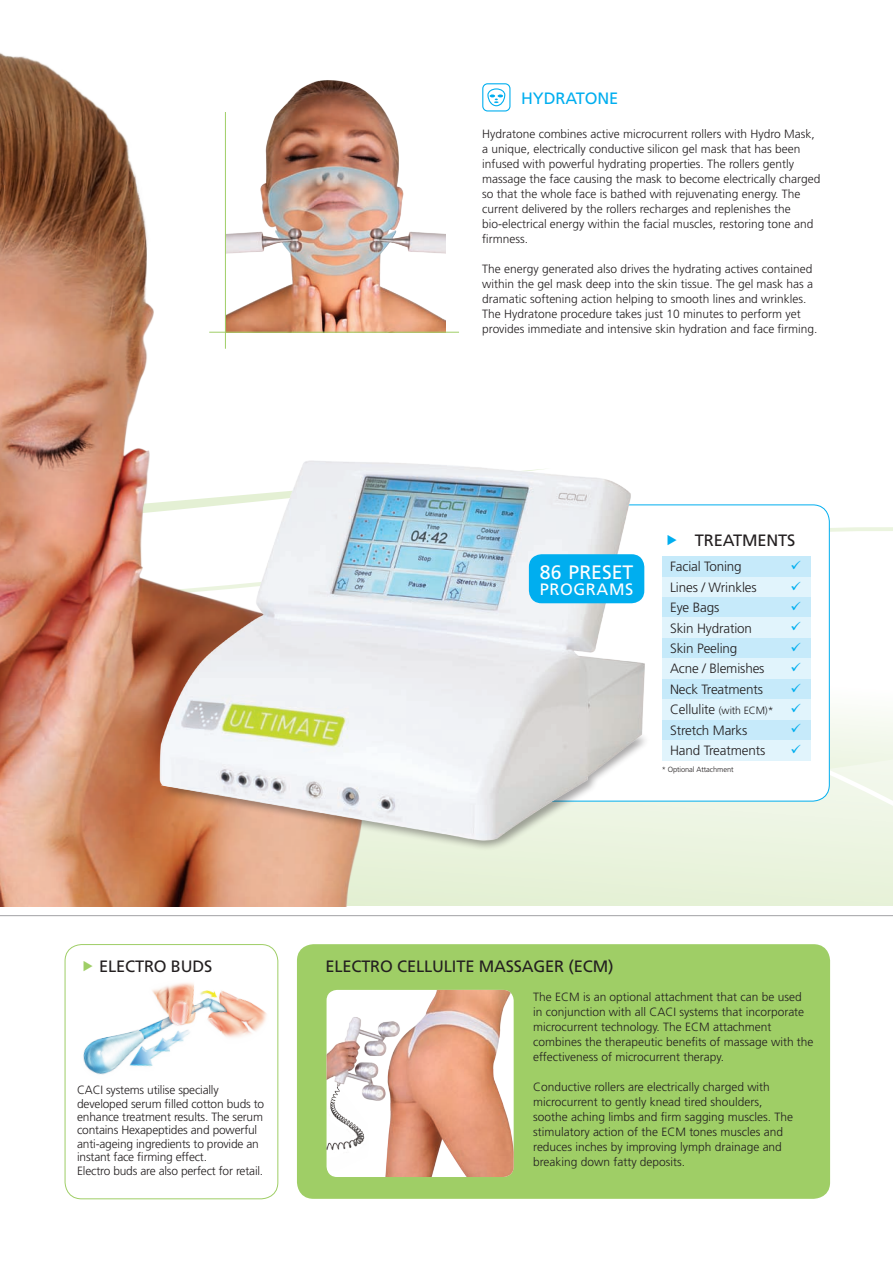
<style>
.page{position:relative;width:893px;height:1263px;background:#fff}
.page>*{position:absolute;margin:0;border:0;box-sizing:border-box;transform-origin:0 0}
.t1{font:19.5px "Frutiger";color:#fff}
.t2{font:16.5px "Frutiger";letter-spacing:-.01em;color:#231f20}
.t3{font:16.5px "Frutiger";letter-spacing:-.01em;color:#00aeef}
.t4{font:16.5px "Frutiger";color:#fff}
.t5{font:300 13.5px "Frutiger";letter-spacing:-.01em;color:#231f20}
.t6{font:300 12px/15px "Frutiger";color:#231f20}
.t7{font:300 10.5px "Frutiger";letter-spacing:-.01em;color:#231f20}
.t8{font:300 7.5px "Frutiger";letter-spacing:-.01em;color:#231f20}
.s1{font-size:13.5px}
</style>
<div class="page">
<div style="left:389px;top:860px;width:504px;height:46px;background:#e8f2d9"></div>
<svg style="left:389px;top:234px;width:504px;height:626px"></svg>
<svg style="left:389px;top:368px;width:504px;height:240px"></svg>
<svg style="left:658px;top:608px;width:235px;height:238px;fill:#f0f7e8"></svg>
<div style="left:389px;top:875px;width:136px;height:31px;background:#e5f1d5"></div>
<img style="left:0;top:53px;width:389px;height:854px">
<hr style="left:0;top:915px;width:893px;height:1px;background:#a1a1a5">
<div style="left:297px;top:944px;width:533px;height:255px;background:#9fce66;border-radius:17px"></div>
<img style="left:83px;top:983px;width:184px;height:92px">
<div style="left:65px;top:944px;width:213px;height:255px;border:1px solid #9fce66;border-radius:17px"></div>
<img style="left:225px;top:68px;width:220px;height:264px">
<hr style="left:209px;top:332px;width:250px;height:1px;background:#9fce66">
<hr style="left:225px;top:112px;width:1px;height:237px;background:#9fce66">
<svg style="left:482px;top:83px;width:28px;height:28px"></svg>
<div style="left:431px;top:505px;width:398px;height:296px;background:#fff;border-radius:17px"></div>
<div style="left:158px;top:684px;width:500px;height:173px;background:#231f20;opacity:.4"></div>
<img style="left:142px;top:442px;width:516px;height:404px">
<div style="left:662px;top:556px;width:148px;height:21px;background:#c6eafa"></div>
<div style="left:662px;top:577px;width:148px;height:20px;background:#e1f4fc"></div>
<div style="left:662px;top:597px;width:148px;height:21px;background:#c6eafa"></div>
<div style="left:662px;top:618px;width:148px;height:20px;background:#e1f4fc"></div>
<div style="left:662px;top:638px;width:148px;height:21px;background:#c6eafa"></div>
<div style="left:662px;top:659px;width:148px;height:20px;background:#e1f4fc"></div>
<div style="left:662px;top:679px;width:148px;height:20px;background:#c6eafa"></div>
<div style="left:662px;top:699px;width:148px;height:21px;background:#e1f4fc"></div>
<div style="left:662px;top:720px;width:148px;height:20px;background:#c6eafa"></div>
<div style="left:662px;top:740px;width:148px;height:21px;background:#e1f4fc"></div>
<img style="left:327px;top:990px;width:187px;height:187px">
<div style="left:529px;top:554px;width:115px;height:49px;background:#00aeef;border-radius:13px"></div>
<p class="t3" style="left:521px;top:88px;width:99px">HYDRATONE</p>
<p class="t6" style="left:482px;top:127px;width:340px">Hydratone combines active microcurrent rollers with Hydro Mask, a unique, electrically conductive silicon gel mask that has been infused with powerful hydrating properties. The rollers gently massage the face causing the mask to become electrically charged so that the whole face is bathed with rejuvenating energy. The current delivered by the rollers recharges and replenishes the bio-electrical energy within the facial muscles, restoring tone and firmness.</p>
<p class="t6" style="left:482px;top:261px;width:337px">The energy generated also drives the hydrating actives contained within the gel mask deep into the skin tissue. The gel mask has a dramatic softening action helping to smooth lines and wrinkles.<br>The Hydratone procedure takes just 10 minutes to perform yet provides immediate and intensive skin hydration and face firming.</p>
<p class="t1" style="left:540px;top:560px;width:51px">86 PRESET</p>
<p class="t4" style="left:540px;top:580px;width:23px">PROGRAMS</p>
<p class="t2" style="left:695px;top:531px;width:102px">TREATMENTS</p>
<p class="t5" style="left:670px;top:559px;width:73px">Facial Toning</p>
<p class="t5" style="left:670px;top:579px;width:88px">Lines / Wrinkles</p>
<p class="t5" style="left:670px;top:600px;width:51px">Eye Bags</p>
<p class="t5" style="left:670px;top:620px;width:83px">Skin Hydration</p>
<p class="t5" style="left:670px;top:641px;width:69px">Skin Peeling</p>
<p class="t5" style="left:670px;top:661px;width:96px">Acne / Blemishes</p>
<p class="t5" style="left:670px;top:681px;width:95px">Neck Treatments</p>
<p class="t7" style="left:670px;top:705px;width:105px"><span class="s1">Cellulite</span> (with ECM)*</p>
<p class="t5" style="left:670px;top:722px;width:79px">Stretch Marks</p>
<p class="t5" style="left:670px;top:743px;width:97px">Hand Treatments</p>
<p class="t8" style="left:662px;top:765px;width:73px">* Optional Attachment</p>
<p class="t2" style="left:99px;top:956px;width:115px">ELECTRO BUDS</p>
<p class="t6" style="left:77px;top:1083px;width:189px;line-height:13.5px">CACI systems utilise specially developed serum filled cotton buds to enhance treatment results. The serum contains Hexapeptides and powerful anti-ageing ingredients to provide an instant face firming effect.<br>Electro buds are also perfect for retail.</p>
<p class="t2" style="left:325px;top:956px;width:28px">ELECTRO</p>
<p class="t2" style="left:397px;top:956px;width:108px">CE LLU LITE MASSAGER</p>
<p class="t2" style="left:569px;top:956px;width:46px">(ECM)</p>
<p class="t6" style="left:533px;top:990px;width:282px">The ECM is an optional attachment that can be used in conjunction with all CACI systems that incorporate microcurrent technology. The ECM attachment combines the therapeutic benefits of massage with the effectiveness of microcurrent therapy.</p>
<p class="t6" style="left:533px;top:1079px;width:261px">Conductive rollers are electrically charged with microcurrent to gently knead tired shoulders, soothe aching limbs and firm sagging muscles. The stimulatory action of the ECM tones muscles and reduces inches by improving lymph drainage and breaking down fatty deposits.</p>
</div>
